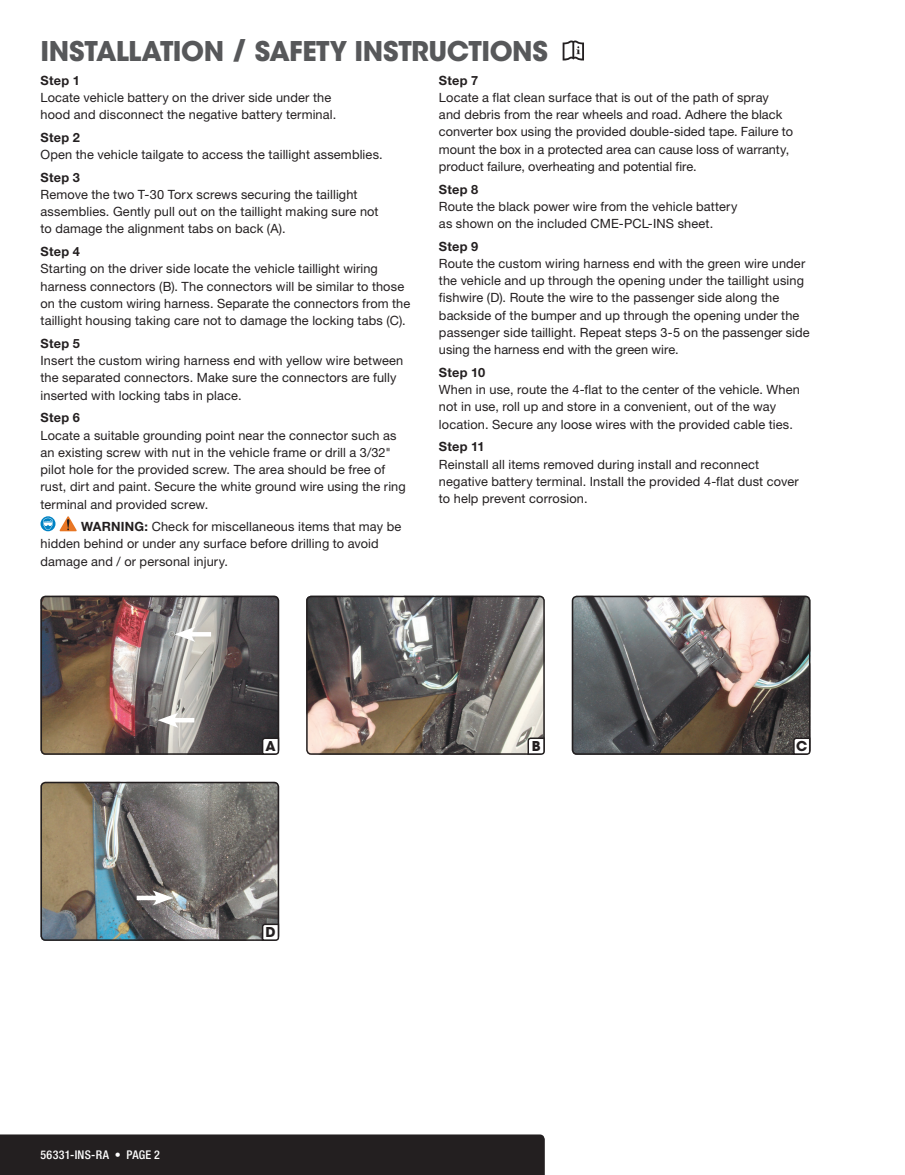
<style>
.page{position:relative;width:905px;height:1175px;background:#fff}
.page>*{position:absolute;margin:0;border:0;box-sizing:border-box;transform-origin:0 0}
.t1{font:700 27px "ITC Avant Garde Std";letter-spacing:-.015em;color:#57585a}
.t2{font:700 13.5px "ITC Avant Garde Std";color:#231f20}
.t3{font:12.75px/17.2px "Helvetica Neue LT Std";letter-spacing:.01em;color:#231f20}
.t4{font:700 12.75px "Helvetica Neue LT Std";letter-spacing:.02em;color:#231f20}
.t5{font:500 condensed 12px "Helvetica Neue LT Std";letter-spacing:.02em;color:#fff}
.s1{font-weight:700}
</style>
<div class="page">
<svg style="left:562px;top:41px;width:22px;height:19px"></svg>
<img style="left:41px;top:598px;width:235px;height:156px">
<div style="left:40px;top:595px;width:239px;height:159px;border:2px solid #231f20;border-radius:4px"></div>
<img style="left:307px;top:598px;width:234px;height:156px">
<div style="left:306px;top:595px;width:238px;height:159px;border:2px solid #231f20;border-radius:4px"></div>
<img style="left:574px;top:598px;width:233px;height:153px">
<div style="left:571px;top:595px;width:239px;height:159px;border:2px solid #231f20;border-radius:4px"></div>
<img style="left:41px;top:784px;width:235px;height:156px">
<div style="left:40px;top:781px;width:239px;height:159px;border:2px solid #231f20;border-radius:4px"></div>
<svg style="left:261px;top:736px;width:19px;height:19px"></svg>
<svg style="left:526px;top:736px;width:19px;height:19px"></svg>
<svg style="left:792px;top:736px;width:19px;height:19px"></svg>
<hr style="left:187px;top:632px;width:24px;height:4px;background:#fff">
<svg style="left:174px;top:626px;width:21px;height:16px"></svg>
<hr style="left:170px;top:718px;width:24px;height:4px;background:#fff">
<svg style="left:158px;top:712px;width:21px;height:15px"></svg>
<div style="left:137px;top:895px;width:24px;height:5px;background:#fff"></div>
<svg style="left:152px;top:890px;width:21px;height:15px"></svg>
<svg style="left:261px;top:922px;width:19px;height:19px"></svg>
<svg style="left:60px;top:516px;width:17px;height:15px"></svg>
<svg style="left:41px;top:516px;width:14px;height:15px"></svg>
<svg style="left:43px;top:518px;width:10px;height:12px"></svg>
<div style="left:0;top:1134px;width:544px;height:40px;background:#231f20"></div>
<h1 class="t1" style="left:40px;top:33px;width:509px">INSTALLATION / SAFETY INSTRUCTIONS</h1>
<p class="t4" style="left:40px;top:72px;width:41px">Step 1</p>
<p class="t3" style="left:40px;top:89px;width:297px">Locate vehicle battery on the driver side under the hood and disconnect the negative battery terminal.</p>
<p class="t4" style="left:40px;top:129px;width:41px">Step 2</p>
<p class="t3" style="left:40px;top:146px;width:343px">Open the vehicle tailgate to access the taillight assemblies.</p>
<p class="t4" style="left:40px;top:169px;width:41px">Step 3</p>
<p class="t3" style="left:40px;top:186px;width:339px">Remove the two T-30 Torx screws securing the taillight assemblies. Gently pull out on the taillight making sure not to damage the alignment tabs on back (A).</p>
<p class="t4" style="left:40px;top:244px;width:41px">Step 4</p>
<p class="t3" style="left:40px;top:260px;width:371px">Starting on the driver side locate the vehicle taillight wiring harness connectors (B). The connectors will be similar to those on the custom wiring harness. Separate the connectors from the taillight housing taking care not to damage the locking tabs (C).</p>
<p class="t4" style="left:40px;top:335px;width:41px">Step 5</p>
<p class="t3" style="left:40px;top:352px;width:364px">Insert the custom wiring harness end with yellow wire between the separated connectors. Make sure the connectors are fully inserted with locking tabs in place.</p>
<p class="t4" style="left:40px;top:410px;width:41px">Step 6</p>
<p class="t3" style="left:40px;top:426px;width:367px">Locate a suitable grounding point near the connector such as an existing screw with nut in the vehicle frame or drill a 3/32" pilot hole for the provided screw. The area should be free of rust, dirt and paint. Secure the white ground wire using the ring terminal and provided screw.</p>
<p class="t3" style="left:40px;top:518px;width:362px;text-indent:41px"><span class="s1">WARNING:</span> Check for miscellaneous items that may be hidden behind or under any surface before drilling to avoid damage and / or personal injury.</p>
<p class="t4" style="left:439px;top:72px;width:41px">Step 7</p>
<p class="t3" style="left:439px;top:88px;width:355px">Locate a flat clean surface that is out of the path of spray and debris from the rear wheels and road. Adhere the black converter box using the provided double-sided tape. Failure to mount the box in a protected area can cause loss of warranty, product failure, overheating and potential fire.</p>
<p class="t4" style="left:439px;top:181px;width:41px">Step 8</p>
<p class="t3" style="left:439px;top:197px;width:300px">Route the black power wire from the vehicle battery as shown on the included CME-PCL-INS sheet.</p>
<p class="t4" style="left:439px;top:238px;width:41px">Step 9</p>
<p class="t3" style="left:439px;top:255px;width:372px">Route the custom wiring harness end with the green wire under the vehicle and up through the opening under the taillight using fishwire (D). Route the wire to the passenger side along the backside of the bumper and up through the opening under the passenger side taillight. Repeat steps 3-5 on the passenger side using the harness end with the green wire.</p>
<p class="t4" style="left:439px;top:364px;width:48px">Step 10</p>
<p class="t3" style="left:439px;top:381px;width:362px">When in use, route the 4-flat to the center of the vehicle. When not in use, roll up and store in a convenient, out of the way location. Secure any loose wires with the provided cable ties.</p>
<p class="t4" style="left:439px;top:439px;width:47px">Step 11</p>
<p class="t3" style="left:439px;top:455px;width:361px">Reinstall all items removed during install and reconnect negative battery terminal. Install the provided 4-flat dust cover to help prevent corrosion.</p>
<p class="t2" style="left:265px;top:737px;width:12px">A</p>
<p class="t2" style="left:531px;top:737px;width:10px">B</p>
<p class="t2" style="left:796px;top:737px;width:13px">C</p>
<p class="t5" style="left:40px;top:1147px;width:121px">56331-INS-RA • PAGE 2</p>
<p class="t2" style="left:265px;top:923px;width:12px">D</p>
</div>
